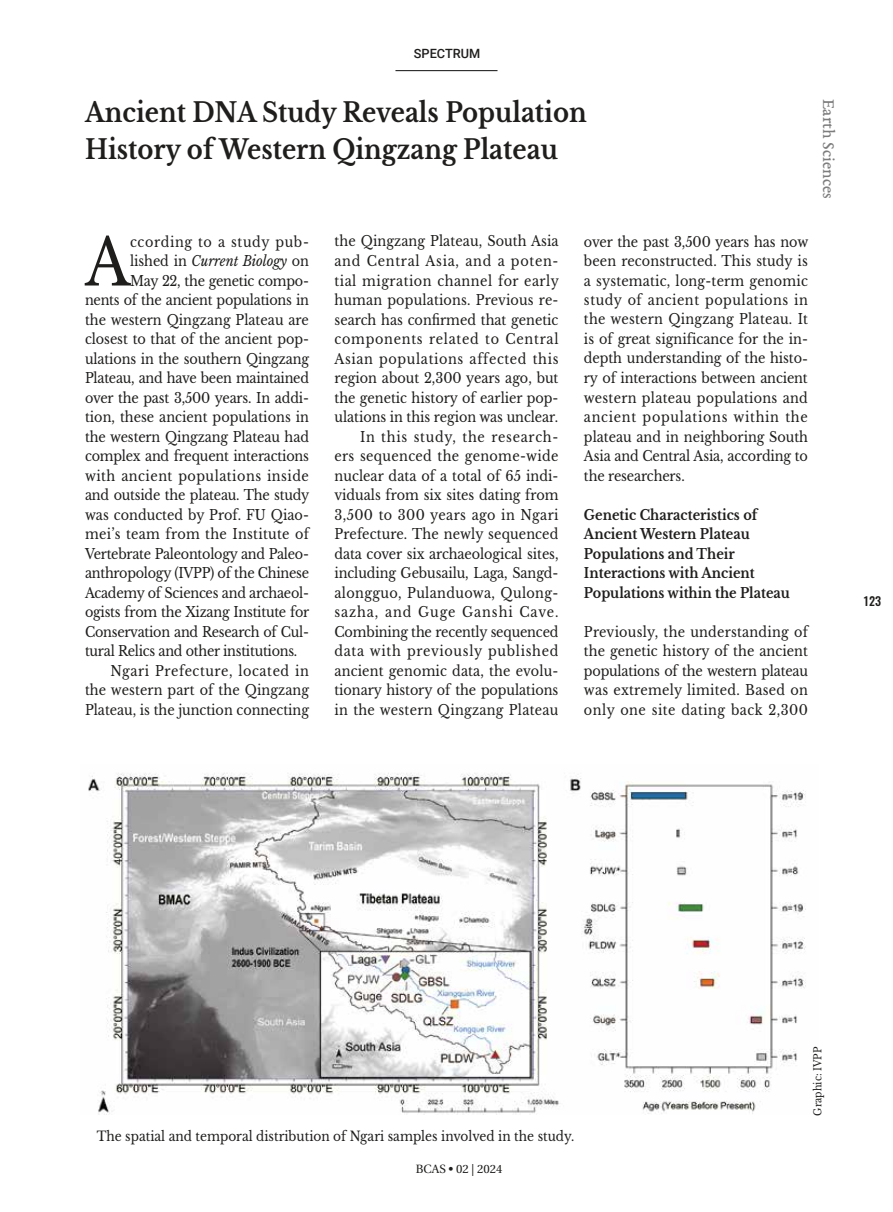
<style>
.page{position:relative;width:893px;height:1212px;background:#fff}
.page>*{position:absolute;margin:0;border:0;box-sizing:border-box;transform-origin:0 0}
.t1{font:64.95px "Libre Baskerville";color:#1f1e1d;scale:.9 1}
.t2{font:700 27px/37.5px "Libre Baskerville";color:#1f1e1d;scale:.9 1}
.t3{font:18px "EB Garamond 08";color:#7d7d7d}
.t4{font:14.25px/19.5px "Libre Baskerville";color:#1f1e1d;text-align:justify;scale:.9 1}
.t5{font:14.25px "Libre Baskerville";letter-spacing:-.02em;color:#1f1e1d;scale:.9 1}
.t6{font:700 14.25px/19.5px "Libre Baskerville";color:#1f1e1d;scale:.9 1}
.t7{font:14.25px "Libre Baskerville";letter-spacing:.04em;color:#1f1e1d;scale:.9 1}
.t8{font:14.25px "Libre Baskerville";letter-spacing:.025em;color:#1f1e1d;scale:.9 1}
.t9{font:14.25px "Libre Baskerville";letter-spacing:.045em;color:#1f1e1d;scale:.9 1}
.t10{font:italic 14.25px "Libre Baskerville";letter-spacing:-.005em;color:#1f1e1d;scale:.9 1}
.t11{font:14.25px "Libre Baskerville";letter-spacing:.05em;color:#1f1e1d;scale:.9 1}
.t12{font:13.5px "Libre Baskerville";color:#1f1e1d;scale:.9 1}
.t13{font:500 12.75px "Roboto";color:#1f1e1d}
.t14{font:12px "Linguistics Pro";color:#1f1e1d}
.t15{font:500 12px "Oswald";color:#1f1e1d}
.t16{font:10.5px "Libre Baskerville";color:#1f1e1d;scale:.9 1}
.s1{font-style:normal}
</style>
<div class="page">
<hr style="left:395px;top:70px;width:102px;height:1px;background:#000">
<img style="left:88px;top:773px;width:718px;height:342px">
<p class="t13" style="left:414px;top:44px;width:68px">SPECTRUM</p>
<h2 class="t2" style="left:85px;top:93px;width:559px">Ancient DNA Study Reveals Population<br>History of Western Qingzang Plateau</h2>
<p class="t3" style="left:841px;top:99px;width:101px;rotate:90deg">Earth Sciences</p>
<h1 class="t1" style="left:85px;top:222px;width:52px">A</h1>
<p class="t11" style="left:130px;top:233px;width:200px">ccording to a study pub-</p>
<p class="t10" style="left:130px;top:252px;width:200px"><span class="s1">lished in</span> Current Biology <span class="s1">on</span></p>
<p class="t5" style="left:130px;top:272px;width:200px">May 22, the genetic compo-</p>
<p class="t5" style="left:85px;top:291px;width:250px">nents of the ancient populations in</p>
<p class="t4" style="left:85px;top:310px;width:250px">the western Qingzang Plateau are</p>
<p class="t4" style="left:85px;top:329px;width:250px">closest to that of the ancient pop-</p>
<p class="t4" style="left:85px;top:349px;width:250px">ulations in the southern Qingzang</p>
<p class="t5" style="left:85px;top:369px;width:250px">Plateau, and have been maintained</p>
<p class="t4" style="left:85px;top:388px;width:250px">over the past 3,500 years. In addi-</p>
<p class="t4" style="left:85px;top:407px;width:250px">tion, these ancient populations in</p>
<p class="t4" style="left:85px;top:427px;width:250px">the western Qingzang Plateau had</p>
<p class="t4" style="left:85px;top:446px;width:250px">complex and frequent interactions</p>
<p class="t7" style="left:85px;top:467px;width:250px">with ancient populations inside</p>
<p class="t4" style="left:85px;top:485px;width:251px">and outside the plateau. The study</p>
<p class="t4" style="left:85px;top:505px;width:250px">was conducted by Prof. FU Qiao-</p>
<p class="t8" style="left:85px;top:525px;width:250px">mei’s team from the Institute of</p>
<p class="t5" style="left:85px;top:545px;width:250px">Vertebrate Paleontology and Paleo-</p>
<p class="t5" style="left:85px;top:564px;width:250px">anthropology (IVPP) of the Chinese</p>
<p class="t5" style="left:85px;top:584px;width:250px">Academy of Sciences and archaeol-</p>
<p class="t5" style="left:85px;top:603px;width:251px">ogists from the Xizang Institute for</p>
<p class="t5" style="left:85px;top:623px;width:250px">Conservation and Research of Cul-</p>
<p class="t5" style="left:85px;top:642px;width:237px">tural Relics and other institutions.</p>
<p class="t9" style="left:111px;top:662px;width:222px">Ngari Prefecture, located in</p>
<p class="t4" style="left:85px;top:680px;width:251px">the western part of the Qingzang</p>
<p class="t4" style="left:85px;top:700px;width:250px">Plateau, is the junction connecting</p>
<p class="t4" style="left:334px;top:232px;width:251px;text-align:right">the Qingzang Plateau, South Asia and Central Asia, and a poten&shy;tial migration channel for early human populations. Previous re&shy;search has confirmed that genetic components related to Central<br>Asian populations affected this region about 2,300 years ago, but the genetic history of earlier pop&shy;ulations in this region was unclear.<br>In this study, the research-<br>ers sequenced the genome-wide nuclear data of a total of 65 indi&shy;viduals from six sites dating from<br>3,500 to 300 years ago in Ngari<br>Prefecture. The newly sequenced data cover six archaeological sites, including Gebusailu, Laga, Sangd&shy;alongguo, Pulanduowa, Qulong&shy;sazha, and Guge Ganshi Cave.<br>Combining the recently sequenced data with previously published ancient genomic data, the evolu&shy;tionary history of the populations in the western Qingzang Plateau</p>
<p class="t4" style="left:584px;top:232px;width:251px">over the past 3,500 years has now been reconstructed. This study is a systematic, long-term genomic study of ancient populations in the western Qingzang Plateau. It is of great significance for the in&shy;depth understanding of the histo&shy;ry of interactions between ancient western plateau populations and ancient populations within the plateau and in neighboring South Asia and Central Asia, according to the researchers.</p>
<p class="t6" style="left:584px;top:505px;width:230px">Genetic Characteristics of<br>Ancient Western Plateau<br>Populations and Their<br>Interactions with Ancient<br>Populations within the Plateau</p>
<p class="t4" style="left:584px;top:622px;width:250px">Previously, the understanding of the genetic history of the ancient populations of the western plateau was extremely limited. Based on only one site dating back 2,300</p>
<p class="t15" style="left:863px;top:592px;width:19px">123</p>
<p class="t12" style="left:97px;top:1128px;width:532px">The spatial and temporal distribution of Ngari samples involved in the study.</p>
<p class="t14" style="left:416px;top:1159px;width:88px">BCAS • 02 | 2024</p>
<p class="t16" style="left:811px;top:1115px;width:78px;rotate:-90deg">Graphic: IVPP</p>
</div>
